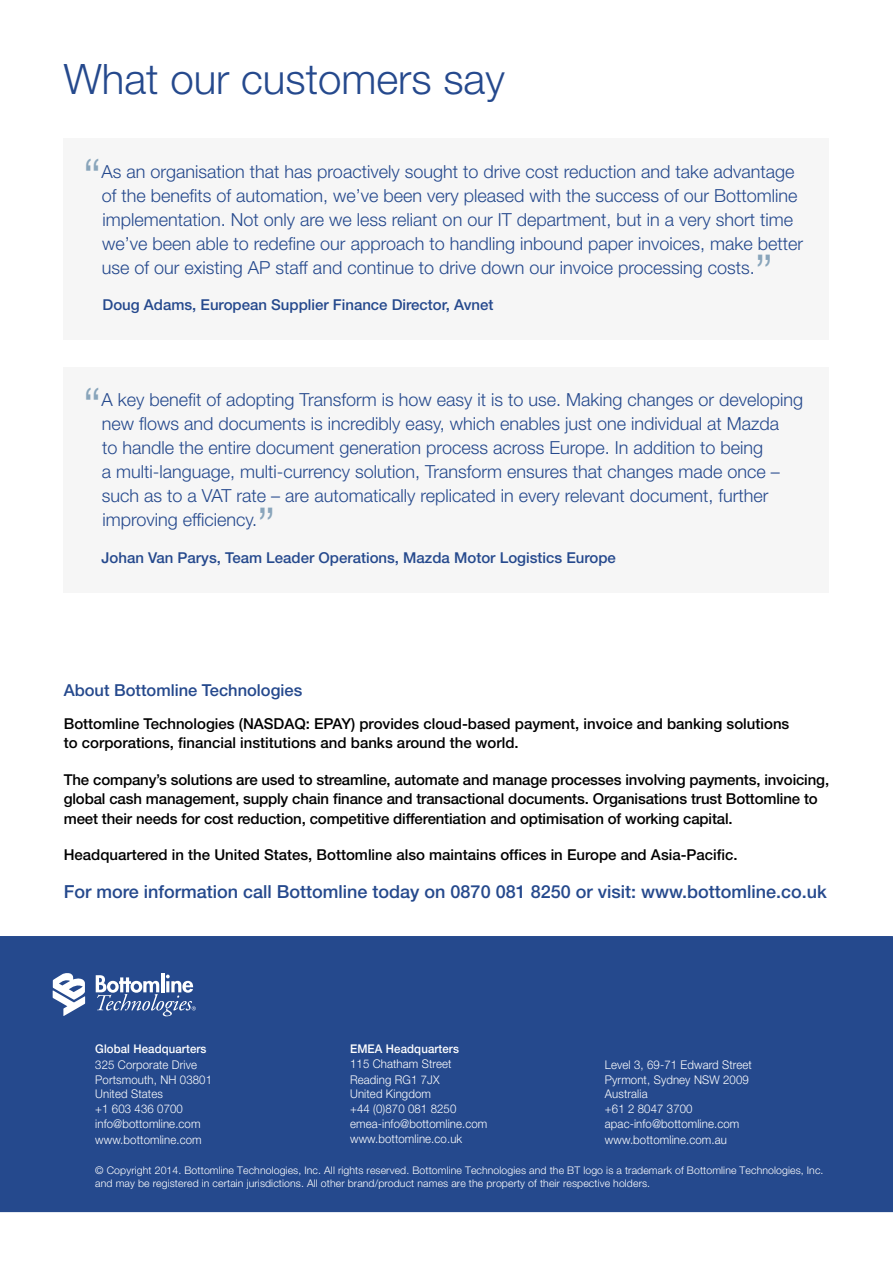
<style>
.page{position:relative;width:893px;height:1263px;background:#fff}
.page>*{position:absolute;margin:0;border:0;box-sizing:border-box;transform-origin:0 0}
.t1{font:300 49.5px "Helvetica Neue LT Std";color:#89a5bb}
.t2{font:300 42px "Helvetica Neue LT Std";color:#25498d}
.t3{font:300 18px/24px "Helvetica Neue LT Std";color:#25498d}
.t4{font:500 18px "Helvetica Neue LT Std";color:#25498d}
.t5{font:500 16.5px "Helvetica Neue LT Std";color:#25498d}
.t6{font:500 15px/19.5px "Helvetica Neue LT Std";letter-spacing:-.01em;color:#000}
.t7{font:500 15px "Helvetica Neue LT Std";color:#25498d}
.t8{font:300 12px/15px "Helvetica Neue";letter-spacing:.01em;color:#fff;scale:.95 1}
.t9{font:500 12px "Helvetica Neue";letter-spacing:.01em;color:#fff;scale:.95 1}
.t10{font:300 10.5px/12.8px "Helvetica Neue";letter-spacing:.01em;color:#fff}
</style>
<div class="page">
<div style="left:64px;top:138px;width:765px;height:202px;background:#f6f6f6"></div>
<div style="left:64px;top:367px;width:765px;height:226px;background:#f6f6f6"></div>
<div style="left:0;top:936px;width:893px;height:277px;background:#25498d"></div>
<hr style="left:161px;top:973px;width:3px;height:19px;background:#fff">
<svg style="left:96px;top:974px;width:100px;height:42px"></svg>
<svg style="left:53px;top:973px;width:32px;height:43px"></svg>
<h2 class="t2" style="left:64px;top:53px;width:443px">What our customers say</h2>
<h1 class="t1" style="left:83px;top:146px;width:20px">“</h1>
<p class="t3" style="left:102px;top:159px;width:703px">As an organisation that has proactively sought to drive cost reduction and take advantage of the benefits of automation, we’ve been very pleased with the success of our Bottomline implementation. Not only are we less reliant on our IT department, but in a very short time we’ve been able to redefine our approach to handling inbound paper invoices, make better use of our existing AP staff and continue to drive down our invoice processing costs.</p>
<h1 class="t1" style="left:755px;top:242px;width:20px">”</h1>
<p class="t7" style="left:102px;top:296px;width:393px">Doug Adams, European Supplier Finance Director, Avnet</p>
<h1 class="t1" style="left:83px;top:375px;width:20px">“</h1>
<p class="t3" style="left:102px;top:388px;width:703px">A key benefit of adopting Transform is how easy it is to use. Making changes or developing new flows and documents is incredibly easy, which enables just one individual at Mazda<br>to handle the entire document generation process across Europe. In addition to being<br>a multi-language, multi-currency solution, Transform ensures that changes made once – such as to a VAT rate – are automatically replicated in every relevant document, further improving efficiency.</p>
<h1 class="t1" style="left:257px;top:495px;width:20px">”</h1>
<p class="t7" style="left:101px;top:549px;width:516px">Johan Van Parys, Team Leader Operations, Mazda Motor Logistics Europe</p>
<p class="t5" style="left:64px;top:681px;width:240px">About Bottomline Technologies</p>
<p class="t6" style="left:64px;top:713px;width:727px">Bottomline Technologies (NASDAQ: EPAY) provides cloud-based payment, invoice and banking solutions to corporations, financial institutions and banks around the world.</p>
<p class="t6" style="left:64px;top:769px;width:767px">The company’s solutions are used to streamline, automate and manage processes involving payments, invoicing, global cash management, supply chain finance and transactional documents. Organisations trust Bottomline to meet their needs for cost reduction, competitive differentiation and optimisation of working capital.</p>
<p class="t6" style="left:64px;top:845px;width:675px">Headquartered in the United States, Bottomline also maintains offices in Europe and Asia-Pacific.</p>
<p class="t4" style="left:64px;top:881px;width:765px">For more information call Bottomline today on 0870 081 8250 or visit: www.bottomline.co.uk</p>
<p class="t9" style="left:95px;top:1039px;width:119px">Global Headquarters</p>
<p class="t8" style="left:95px;top:1056px;width:124px">325 Corporate Drive<br>Portsmouth, NH 03801<br>United States<br>+1 603 436 0700 info@bottomline.com www.bottomline.com</p>
<p class="t9" style="left:350px;top:1039px;width:116px">EMEA Headquarters</p>
<p class="t8" style="left:350px;top:1056px;width:146px">115 Chatham Street<br>Reading RG1 7JX<br>United Kingdom<br>+44 (0)870 081 8250 emea-info@bottomline.com www.bottomline.co.uk</p>
<p class="t8" style="left:605px;top:1056px;width:156px">Level 3, 69-71 Edward Street<br>Pyrmont, Sydney NSW 2009<br>Australia<br>+61 2 8047 3700 apac-info@bottomline.com www.bottomline.com.au</p>
<p class="t10" style="left:95px;top:1163px;width:730px">© Copyright 2014. Bottomline Technologies, Inc. All rights reserved. Bottomline Technologies and the BT logo is a trademark of Bottomline Technologies, Inc. and may be registered in certain jurisdictions. All other brand/product names are the property of their respective holders.</p>
</div>
